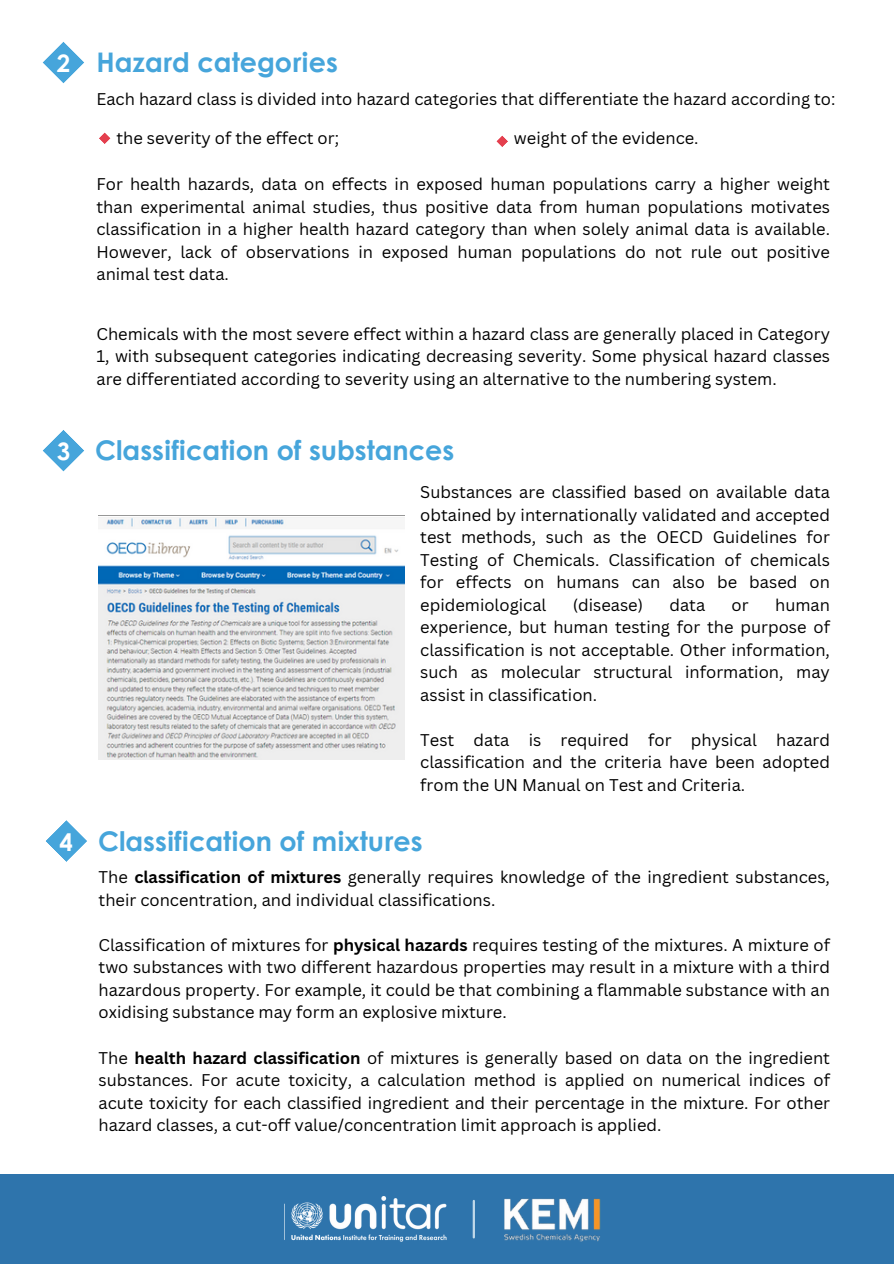
<style>
.page{position:relative;width:894px;height:1264px;background:#fff}
.page>*{position:absolute;margin:0;border:0;box-sizing:border-box;transform-origin:0 0}
.t1{font:700 27px "Century Gothic";color:#46a5db}
.t2{font:700 24px "Century Gothic";color:#fff}
.t3{font:16.5px/22.5px "Canva Sans";color:#000;text-align:justify}
.s1{font-weight:700}
</style>
<div class="page">
<svg style="left:42px;top:430px;width:42px;height:42px"></svg>
<svg style="left:99px;top:132px;width:12px;height:12px"></svg>
<svg style="left:496px;top:135px;width:12px;height:12px"></svg>
<svg style="left:42px;top:42px;width:42px;height:42px"></svg>
<svg style="left:46px;top:820px;width:41px;height:42px"></svg>
<div style="left:0;top:1174px;width:893px;height:89px;background:#2e74ac"></div>
<img style="left:284px;top:1196px;width:108px;height:45px">
<img style="left:392px;top:1186px;width:323px;height:65px">
<hr style="left:472px;top:1200px;width:3px;height:37px;background:#c1d9ea">
<img style="left:98px;top:515px;width:306px;height:244px">
<p class="t2" style="left:57px;top:45px;width:15px">2</p>
<p class="t1" style="left:96px;top:42px;width:243px">Hazard categories</p>
<p class="t3" style="left:96px;top:87px;width:740px">Each hazard class is divided into hazard categories that differentiate the hazard according to:</p>
<p class="t3" style="left:116px;top:126px;width:224px">the severity of the effect or;</p>
<p class="t3" style="left:514px;top:126px;width:186px">weight of the evidence.</p>
<p class="t3" style="left:96px;top:172px;width:734px">For health hazards, data on effects in exposed human populations carry a higher weight than experimental animal studies, thus positive data from human populations motivates classification in a higher health hazard category than when solely animal data is available.<br>However, lack of observations in exposed human populations do not rule out positive animal test data.</p>
<h1 class="t3" style="left:96px;top:322px;width:734px">Chemicals with the most severe effect within a hazard class are generally placed in Category 1, with subsequent categories indicating decreasing severity. Some physical hazard classes are differentiated according to severity using an alternative to the numbering system.</h1>
<p class="t2" style="left:57px;top:433px;width:15px">3</p>
<p class="t1" style="left:95px;top:430px;width:360px">Classification of substances</p>
<p class="t3" style="left:420px;top:480px;width:411px">Substances are classified based on available data obtained by internationally validated and accepted test methods, such as the OECD Guidelines for Testing of Chemicals. Classification of chemicals for effects on humans can also be based on epidemiological</p>
<p class="t3" style="left:420px;top:593px;width:411px;text-indent:355px">human experience, but human testing for the purpose of classification is not acceptable. Other information, such as molecular structural information, may assist in classification.</p>
<h1 class="t3" style="left:420px;top:728px;width:411px">Test data is required for physical hazard classification and the criteria have been adopted from the UN Manual on Test and Criteria.</h1>
<p class="t3" style="left:572px;top:593px;width:72px">(disease)</p>
<p class="t3" style="left:669px;top:593px;width:37px">data</p>
<p class="t3" style="left:731px;top:593px;width:19px">or</p>
<p class="t2" style="left:60px;top:823px;width:15px">4</p>
<p class="t1" style="left:98px;top:820px;width:326px">Classification of mixtures</p>
<p class="t3" style="left:99px;top:865px;width:732px">The <span class="s1">classification of mixtures</span> generally requires knowledge of the ingredient substances, their concentration, and individual classifications.</p>
<p class="t3" style="left:99px;top:933px;width:732px">Classification of mixtures for <span class="s1">physical hazards</span> requires testing of the mixtures. A mixture of two substances with two different hazardous properties may result in a mixture with a third hazardous property. For example, it could be that combining a flammable substance with an oxidising substance may form an explosive mixture.</p>
<p class="t3" style="left:99px;top:1045px;width:732px">The <span class="s1">health hazard classification</span> of mixtures is generally based on data on the ingredient substances. For acute toxicity, a calculation method is applied on numerical indices of acute toxicity for each classified ingredient and their percentage in the mixture. For other hazard classes, a cut-off value/concentration limit approach is applied.</p>
</div>
